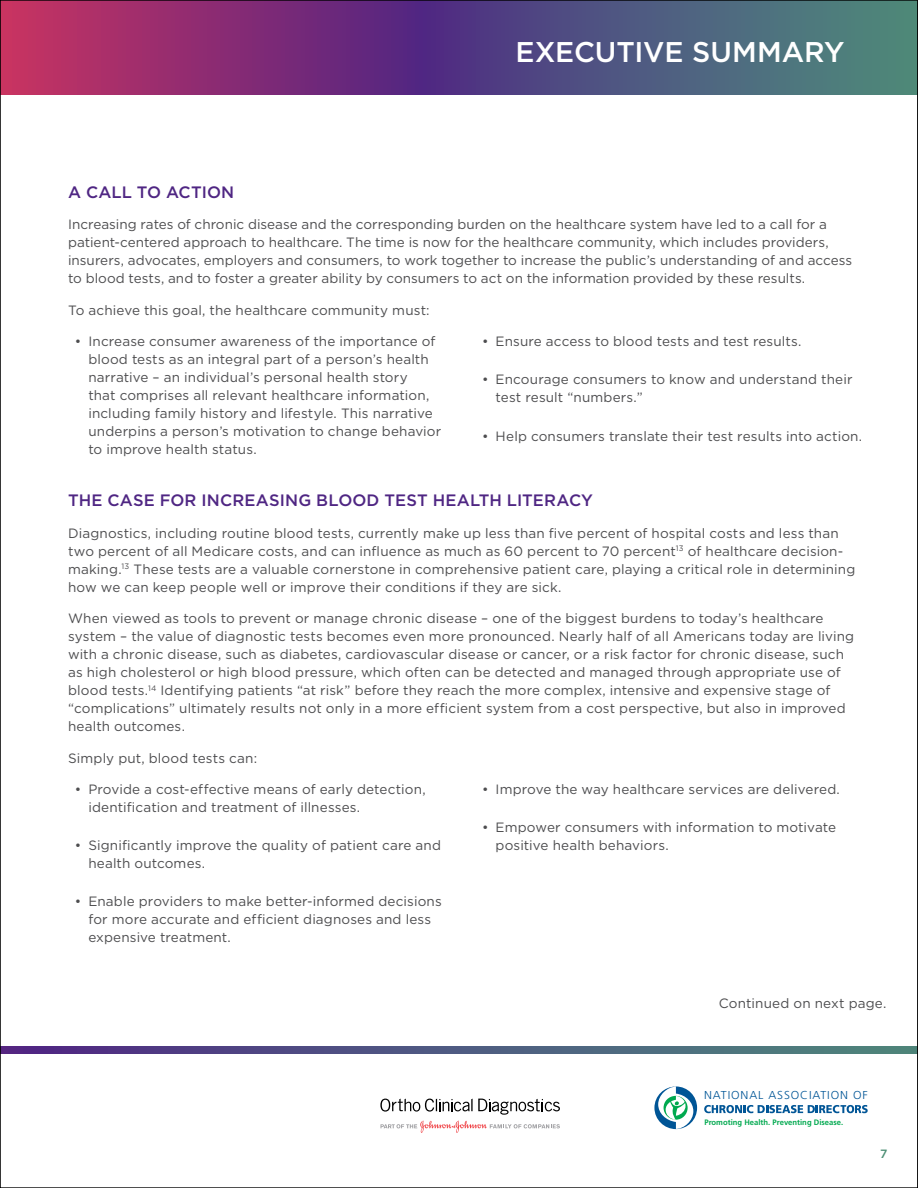
<style>
.page{position:relative;width:918px;height:1188px;background:#fff}
.page>*{position:absolute;margin:0;border:0;box-sizing:border-box;transform-origin:0 0}
.t1{font:500 28.5px "Gotham";letter-spacing:-.005em;color:#fff}
.t2{font:500 16.5px "Gotham";letter-spacing:.01em;color:#4f2683}
.t3{font:13.5px/18px "Gotham";letter-spacing:.01em;color:#4d4d4f}
.t4{font:500 12px "Gotham";color:#4d8f75}
.t5{font:300 11.55px "Frutiger";letter-spacing:.075em;color:#005596}
.t6{font:700 7.95px "Frutiger";color:#00a94f}
</style>
<div class="page">
<svg style="left:380px;top:1121px;width:180px;height:12px"></svg>
<svg style="left:380px;top:1099px;width:180px;height:16px"></svg>
<svg style="left:2px;top:1047px;width:914px;height:6px;background:#4e5980"></svg>
<svg style="left:2px;top:2px;width:914px;height:92px;background:#6b4679"></svg>
<svg style="left:704px;top:1105px;width:164px;height:8px"></svg>
<svg style="left:654px;top:1086px;width:43px;height:43px"></svg>
<svg style="left:0;top:0;width:1px;height:1188px"></svg>
<h1 class="t1" style="left:515px;top:35px;width:331px">EXECUTIVE SUMMARY</h1>
<p class="t2" style="left:68px;top:183px;width:111px">A CALL TO ACT</p>
<p class="t2" style="left:202px;top:183px;width:19px">ION</p>
<p class="t3" style="left:68px;top:215px;width:786px">Increasing rates of chronic disease and the corresponding burden on the healthcare system have led to a call for a patient-centered approach to healthcare. The time is now for the healthcare community, which includes providers, insurers, advocates, employers and consumers, to work together to increase the public’s understanding of and access to blood tests, and to foster a greater ability by consumers to act on the information provided by these results.</p>
<p class="t3" style="left:68px;top:301px;width:363px">To achieve this goal, the healthcare community must:</p>
<p class="t3" style="left:88px;top:332px;width:354px;text-indent:-14px">• Increase consumer awareness of the importance of blood tests as an integral part of a person’s health narrative – an individual’s personal health story<br>that comprises all relevant healthcare information, including family history and lifestyle. This narrative underpins a person’s motivation to change behavior to improve health status.</p>
<p class="t3" style="left:482px;top:332px;width:321px">• Ensure access to blood tests and test results.</p>
<p class="t3" style="left:496px;top:370px;width:358px;text-indent:-14px">• Encourage consumers to know and understand their test result “numbers.”</p>
<p class="t3" style="left:482px;top:427px;width:382px">• Help consumers translate their test results into action.</p>
<p class="t2" style="left:68px;top:491px;width:144px">THE CASE FOR INC</p>
<p class="t2" style="left:232px;top:491px;width:174px">REASING BLOOD TEST</p>
<p class="t2" style="left:433px;top:491px;width:162px">HEALTH LITE RACY</p>
<p class="t3" style="left:68px;top:524px;width:789px">D iagnostics, including routine blood tests, currently make up less than five percent of hospital costs and less than two percent of all Medicare costs, and can influence as much as 60 percent to 70 percent<sup>13</sup> of healthcare decision&shy;making.<sup>13</sup> These tests are a valuable cornerstone in comprehensive patient care, playing a critical role in determining how we can keep people well or improve their conditions if they are sick.</p>
<p class="t3" style="left:68px;top:609px;width:788px">When viewed as tools to prevent or manage chronic disease – one of the biggest burdens to today’s healthcare system – the value of diagnostic tests becomes even more pronounced. N early half of all Americans today are living with a chronic disease, such as diabetes, cardiovascular disease or cancer, or a risk factor for chronic disease, such as high cholesterol or high blood pressure, which often can be detected and managed through appropriate use of blood tests.<sup>14</sup> Identifying patients “at risk” before they reach the more complex, intensive and expensive stage of “complications” ultimately results not only in a more efficient system from a cost perspective, but also in improved health outcomes.</p>
<p class="t3" style="left:68px;top:749px;width:191px">Simply put, blood tests can:</p>
<p class="t3" style="left:88px;top:780px;width:339px;text-indent:-14px">• Provide a cost-effective means of early detection, identification and treatment of illnesses.</p>
<p class="t3" style="left:88px;top:836px;width:354px;text-indent:-14px">• Significantly improve the quality of patient care and health outcomes.</p>
<p class="t3" style="left:88px;top:892px;width:355px;text-indent:-14px">• Enable providers to make better-informed decisions for more accurate and efficient diagnoses and less expensive treatment.</p>
<p class="t3" style="left:482px;top:780px;width:359px">• Improve the way healthcare services are delivered.</p>
<p class="t3" style="left:496px;top:818px;width:342px;text-indent:-14px">• Empower consumers with information to motivate positive health behaviors.</p>
<p class="t3" style="left:719px;top:994px;width:169px">Continued on next page.</p>
<p class="t5" style="left:704px;top:1088px;width:165px">NATIONAL ASSOCIATION OF</p>
<p class="t6" style="left:704px;top:1118px;width:140px">Promoting Health. Preventing Disease.</p>
<p class="t4" style="left:880px;top:1146px;width:9px">7</p>
</div>
